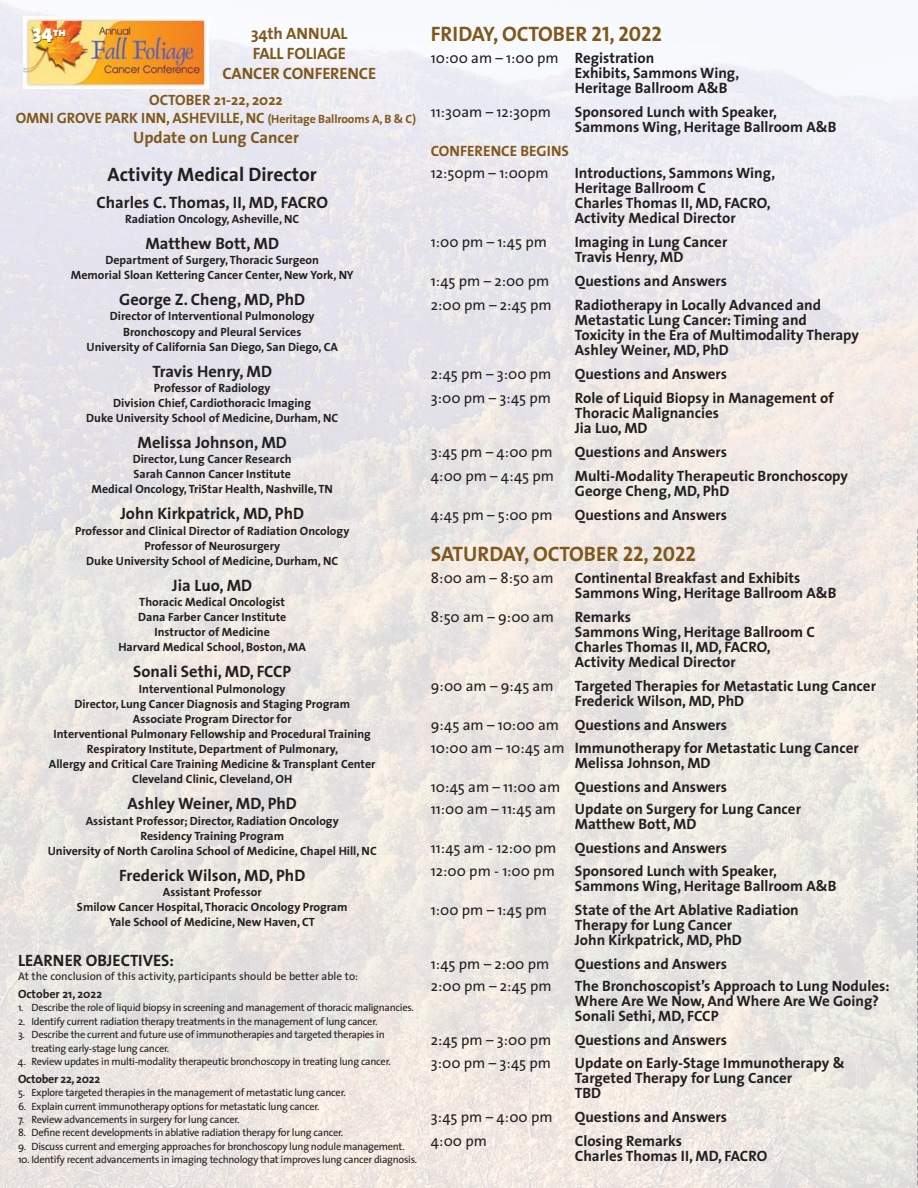
<style>
.page{position:relative;width:918px;height:1188px;background:#fff}
.page>*{position:absolute;margin:0;border:0;box-sizing:border-box;transform-origin:0 0}
.t1{font:21px "The Sans Bold Caps";letter-spacing:-.005em;color:#7f581d}
.t2{font:20.1px "The Sans Black Caps";color:#fff}
.t3{font:700 19.5px "The Sans";color:#231f20}
.t4{font:700 16.5px "The Sans";color:#231f20}
.t5{font:700 16.5px/19.8px "The Sans";letter-spacing:-.01em;color:#7f581d;text-align:center}
.t6{font:700 15px/15px "The Sans";color:#231f20}
.t7{font:15px/22.5px "The Sans";color:#231f20}
.t8{font:700 15px/17.7px "The Sans";color:#7f581d;text-align:center}
.t9{font:700 12px/15.1px "The Sans";color:#231f20;text-align:center}
.t10{font:700 12px "The Sans";letter-spacing:-.02em;color:#231f20}
.t11{font:11.25px "The Sans";color:#231f20}
.t12{font:10.5px/13.4px "The Sans";letter-spacing:-.025em;color:#231f20}
.s1{font-size:12px}
.s2{font-weight:400}
.s3{font-weight:700}
</style>
<div class="page">
<img style="left:0;top:0;width:918px;height:1188px">
<img style="left:24px;top:16px;width:184px;height:72px">
<p class="t5" style="left:223px;top:23px;width:155px">34th ANNUAL<br>FALL FOLIAGE<br>CANCER CONFERENCE</p>
<p class="t8" style="left:16px;top:91px;width:402px">OCTOBER 21-22, 2022<br>OMNI GROVE PARK INN, ASHEVILLE, NC <span class="s1">(Heritage Ballrooms A, B &amp; C)</span></p>
<p class="t5" style="left:133px;top:127px;width:167px">Update on Lung Cancer</p>
<h2 class="t2" style="left:32px;top:18px;width:35px">34<sup>th</sup></h2>
<h3 class="t3" style="left:108px;top:158px;width:211px">Activity Medical Director</h3>
<p class="t4" style="left:97px;top:189px;width:233px">Charles C. Thomas, II, MD, FACRO</p>
<p class="t9" style="left:125px;top:211px;width:176px">Radiation Oncology, Asheville, NC</p>
<p class="t4" style="left:145px;top:230px;width:135px">Matthew Bott, MD</p>
<p class="t9" style="left:71px;top:252px;width:284px">Department of Surgery, Thoracic Surgeon<br>Memorial Sloan Kettering Cancer Center, New York, NY</p>
<p class="t4" style="left:119px;top:286px;width:188px">George Z. Cheng, MD, PhD</p>
<p class="t9" style="left:87px;top:308px;width:253px">Director of Interventional Pulmonology<br>Bronchoscopy and Pleural Services<br>University of California San Diego, San Diego, CA</p>
<p class="t4" style="left:152px;top:357px;width:121px">Travis Henry, MD</p>
<p class="t9" style="left:86px;top:380px;width:254px">Professor of Radiology<br>Division Chief, Cardiothoracic Imaging<br>Duke University School of Medicine, Durham, NC</p>
<p class="t4" style="left:138px;top:429px;width:151px">Melissa Johnson, MD</p>
<p class="t9" style="left:92px;top:451px;width:243px">Director, Lung Cancer Research<br>Sarah Cannon Cancer Institute<br>Medical Oncology, TriStar Health, Nashville, TN</p>
<p class="t4" style="left:120px;top:500px;width:185px">John Kirkpatrick, MD, PhD</p>
<p class="t9" style="left:75px;top:523px;width:276px">Professor and Clinical Director of Radiation Oncology<br>Professor of Neurosurgery<br>Duke University School of Medicine, Durham, NC</p>
<p class="t4" style="left:172px;top:571px;width:81px">Jia Luo, MD</p>
<p class="t9" style="left:118px;top:594px;width:189px">Thoracic Medical Oncologist<br>Dana Farber Cancer Institute<br>Instructor of Medicine<br>Harvard Medical School, Boston, MA</p>
<p class="t4" style="left:133px;top:658px;width:160px">Sonali Sethi, MD, FCCP</p>
<p class="t9" style="left:49px;top:681px;width:328px">Interventional Pulmonology<br>Director, Lung Cancer Diagnosis and Staging Program Associate Program Director for<br>Interventional Pulmonary Fellowship and Procedural Training Respiratory Institute, Department of Pulmonary,<br>Allergy and Critical Care Training Medicine &amp; Transplant Center Cleveland Clinic, Cleveland, OH</p>
<p class="t4" style="left:128px;top:790px;width:171px">Ashley Weiner, MD, PhD</p>
<p class="t9" style="left:48px;top:813px;width:331px">Assistant Professor; Director, Radiation Oncology<br>Residency Training Program<br>University of North Carolina School of Medicine, Chapel Hill, NC</p>
<p class="t4" style="left:119px;top:861px;width:188px">Frederick Wilson, MD, PhD</p>
<p class="t9" style="left:77px;top:884px;width:272px">Assistant Professor<br>Smilow Cancer Hospital, Thoracic Oncology Program<br>Yale School of Medicine, New Haven, CT</p>
<p class="t4" style="left:18px;top:946px;width:158px">LEARNER OBJECTIVES:</p>
<p class="t11" style="left:18px;top:967px;width:342px">At the conclusion of this activity, participants should be better able to:</p>
<p class="t9" style="left:18px;top:986px;width:86px">October 21, 2022</p>
<p class="t12" style="left:18px;top:1001px;width:398px">1. Describe the role of liquid biopsy in screening and management of thoracic malignancies.</p>
<p class="t12" style="left:18px;top:1014px;width:361px">2. Identify current radiation therapy treatments in the management of lung cancer.</p>
<p class="t12" style="left:32px;top:1028px;width:355px;text-indent:-14px">3. Describe the current and future use of immunotherapies and targeted therapies in treating early-stage lung cancer.</p>
<p class="t12" style="left:18px;top:1054px;width:374px">4. Review updates in multi-modality therapeutic bronchoscopy in treating lung cancer.</p>
<p class="t10" style="left:18px;top:1069px;width:84px">October 22, 2022</p>
<p class="t12" style="left:18px;top:1086px;width:329px">5. Explore targeted therapies in the management of metastatic lung cancer.</p>
<p class="t12" style="left:18px;top:1099px;width:303px">6. Explain current immunotherapy options for metastatic lung cancer.</p>
<p class="t12" style="left:18px;top:1113px;width:223px">7. Review advancements in surgery for lung cancer.</p>
<p class="t12" style="left:18px;top:1126px;width:327px">8. Define recent developments in ablative radiation therapy for lung cancer.</p>
<p class="t12" style="left:18px;top:1139px;width:388px">9. Discuss current and emerging approaches for bronchoscopy lung nodule management.</p>
<p class="t12" style="left:18px;top:1153px;width:401px">10. Identify recent advancements in imaging technology that improves lung cancer diagnosis.</p>
<h1 class="t1" style="left:431px;top:17px;width:232px">FRIDAY, OCTOBER 21, 2022</h1>
<p class="t6" style="left:575px;top:50px;width:166px;text-indent:-144px"><span class="s2">10:00 am – 1:00 pm</span> Registration<br>Exhibits, Sammons Wing,<br>Heritage Ballroom A&amp;B</p>
<p class="t7" style="left:431px;top:100px;width:122px">11:30am – 12:30pm</p>
<p class="t6" style="left:575px;top:104px;width:263px">Sponsored Lunch with Speaker,<br>Sammons Wing, Heritage Ballroom A&amp;B</p>
<p class="t8" style="left:431px;top:142px;width:140px">CONFERENCE BEGINS</p>
<p class="t7" style="left:431px;top:161px;width:119px">12:50pm – 1:00pm</p>
<p class="t6" style="left:575px;top:165px;width:202px">Introductions, Sammons Wing,<br>Heritage Ballroom C<br>Charles Thomas II, MD, FACRO,<br>Activity Medical Director</p>
<p class="t7" style="left:431px;top:230px;width:118px">1:00 pm – 1:45 pm</p>
<p class="t6" style="left:575px;top:234px;width:154px">Imaging in Lung Cancer<br>Travis Henry, MD</p>
<p class="t7" style="left:431px;top:269px;width:120px">1:45 pm – 2:00 pm</p>
<p class="t6" style="left:575px;top:273px;width:154px">Questions and Answers</p>
<p class="t7" style="left:431px;top:293px;width:122px">2:00 pm – 2:45 pm</p>
<p class="t6" style="left:575px;top:297px;width:286px">Radiotherapy in Locally Advanced and Metastatic Lung Cancer: Timing and Toxicity in the Era of Multimodality Therapy Ashley Weiner, MD, PhD</p>
<p class="t7" style="left:431px;top:362px;width:122px">2:45 pm – 3:00 pm</p>
<p class="t6" style="left:575px;top:366px;width:154px">Questions and Answers</p>
<p class="t7" style="left:431px;top:386px;width:122px">3:00 pm – 3:45 pm</p>
<p class="t6" style="left:575px;top:390px;width:260px">Role of Liquid Biopsy in Management of<br>Thoracic Malignancies<br>Jia Luo, MD</p>
<p class="t7" style="left:431px;top:440px;width:123px">3:45 pm – 4:00 pm</p>
<p class="t6" style="left:575px;top:444px;width:154px">Questions and Answers</p>
<p class="t7" style="left:431px;top:464px;width:125px">4:00 pm – 4:45 pm</p>
<p class="t6" style="left:575px;top:468px;width:275px">Multi-Modality Therapeutic Bronchoscopy<br>George Cheng, MD, PhD</p>
<p class="t7" style="left:431px;top:503px;width:123px">4:45 pm – 5:00 pm</p>
<p class="t6" style="left:575px;top:507px;width:154px">Questions and Answers</p>
<h1 class="t1" style="left:431px;top:537px;width:266px">SATURDAY, OCTOBER 22, 2022</h1>
<p class="t7" style="left:431px;top:566px;width:124px">8:00 am – 8:50 am</p>
<p class="t6" style="left:575px;top:570px;width:263px">Continental Breakfast and Exhibits<br>Sammons Wing, Heritage Ballroom A&amp;B</p>
<p class="t7" style="left:431px;top:605px;width:125px">8:50 am – 9:00 am</p>
<p class="t6" style="left:575px;top:609px;width:242px">Remarks<br>Sammons Wing, Heritage Ballroom C<br>Charles Thomas II, MD, FACRO,<br>Activity Medical Director</p>
<p class="t7" style="left:431px;top:674px;width:124px">9:00 am – 9:45 am</p>
<p class="t6" style="left:575px;top:678px;width:303px">Targeted Therapies for Metastatic Lung Cancer<br>Frederick Wilson, MD, PhD</p>
<p class="t6" style="left:431px;top:714px;width:429px;line-height:22.5px"><span class="s2">9:45 am – 10:00 am</span> Questions and Answers<br><span class="s2">10:00 am – 10:45 am</span> Immunotherapy for Metastatic Lung Cancer</p>
<p class="t6" style="left:431px;top:750px;width:298px;line-height:24px;text-indent:144px">Melissa Johnson, MD<br><span class="s2">10:45 am – 11:00 am</span> Questions and Answers</p>
<p class="t7" style="left:431px;top:797px;width:127px">11:00 am – 11:45 am</p>
<p class="t6" style="left:575px;top:801px;width:228px">Update on Surgery for Lung Cancer<br>Matthew Bott, MD</p>
<p class="t7" style="left:431px;top:836px;width:298px">11:45 am - 12:00 pm <span class="s3">Questions and Answers<br></span>12:00 pm - 1:00 pm</p>
<p class="t6" style="left:575px;top:863px;width:263px">Sponsored Lunch with Speaker,<br>Sammons Wing, Heritage Ballroom A&amp;B</p>
<p class="t7" style="left:431px;top:898px;width:118px">1:00 pm – 1:45 pm</p>
<p class="t6" style="left:575px;top:902px;width:225px">State of the Art Ablative Radiation<br>Therapy for Lung Cancer<br>John Kirkpatrick, MD, PhD</p>
<p class="t7" style="left:431px;top:952px;width:120px">1:45 pm – 2:00 pm</p>
<p class="t6" style="left:575px;top:956px;width:154px">Questions and Answers</p>
<p class="t7" style="left:431px;top:974px;width:122px">2:00 pm – 2:45 pm</p>
<p class="t6" style="left:575px;top:978px;width:316px">The Bronchoscopist’s Approach to Lung Nodules:<br>Where Are We Now, And Where Are We Going?<br>Sonali Sethi, MD, FCCP</p>
<p class="t7" style="left:431px;top:1028px;width:122px">2:45 pm – 3:00 pm</p>
<p class="t6" style="left:575px;top:1032px;width:154px">Questions and Answers</p>
<p class="t7" style="left:431px;top:1051px;width:122px">3:00 pm – 3:45 pm</p>
<p class="t6" style="left:575px;top:1055px;width:271px">Update on Early-Stage Immunotherapy &amp;<br>Targeted Therapy for Lung Cancer<br>TBD</p>
<p class="t7" style="left:431px;top:1105px;width:123px">3:45 pm – 4:00 pm</p>
<p class="t6" style="left:575px;top:1109px;width:154px">Questions and Answers</p>
<p class="t7" style="left:431px;top:1129px;width:58px">4:00 pm</p>
<p class="t6" style="left:575px;top:1133px;width:194px">Closing Remarks<br>Charles Thomas II, MD, FACRO</p>
</div>
